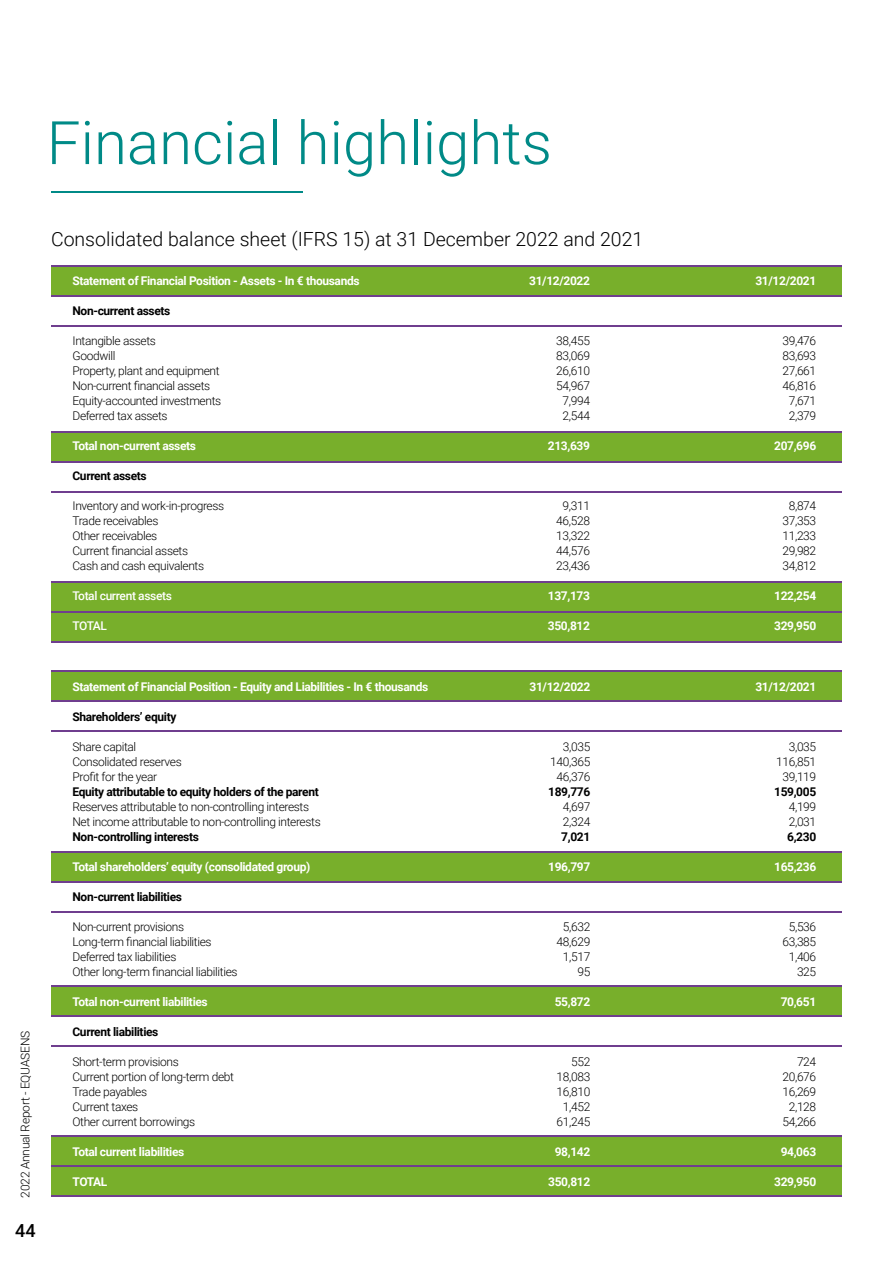
<style>
.page{position:relative;width:893px;height:1263px;background:#fff}
.page>*{position:absolute;margin:0;border:0;box-sizing:border-box;transform-origin:0 0}
.t1{font:300 60px "Roboto";color:#008a87}
.t2{font:300 19.5px "Roboto";color:#000}
.t3{font:500 18px "Roboto";color:#000}
.t4{font:300 12px/15px "Roboto";letter-spacing:-.03em;color:#000}
.t5{font:700 12px "Roboto";letter-spacing:-.03em;color:#fff}
.t6{font:700 12px "Roboto";letter-spacing:-.03em;color:#000}
.t7{font:500 12px "Roboto";letter-spacing:-.03em;color:#fff}
</style>
<div class="page">
<div style="left:51px;top:1136px;width:791px;height:60px;background:#78af2b"></div>
<div style="left:51px;top:986px;width:791px;height:29px;background:#78af2b"></div>
<div style="left:51px;top:852px;width:791px;height:29px;background:#78af2b"></div>
<div style="left:51px;top:671px;width:791px;height:29px;background:#78af2b"></div>
<div style="left:51px;top:266px;width:791px;height:30px;background:#78af2b"></div>
<div style="left:51px;top:431px;width:791px;height:31px;background:#78af2b"></div>
<div style="left:51px;top:582px;width:791px;height:60px;background:#78af2b"></div>
<hr style="left:51px;top:191px;width:252px;height:2px;background:#008a87">
<hr style="left:51px;top:265px;width:791px;height:2px;background:#6f3e8e">
<hr style="left:51px;top:295px;width:791px;height:2px;background:#6f3e8e">
<hr style="left:51px;top:325px;width:791px;height:2px;background:#6f3e8e">
<hr style="left:51px;top:431px;width:791px;height:1px;background:#6f3e8e">
<hr style="left:51px;top:461px;width:791px;height:1px;background:#6f3e8e">
<hr style="left:51px;top:491px;width:791px;height:1px;background:#6f3e8e">
<hr style="left:51px;top:581px;width:791px;height:1px;background:#6f3e8e">
<hr style="left:51px;top:611px;width:791px;height:1px;background:#6f3e8e">
<hr style="left:51px;top:641px;width:791px;height:1px;background:#6f3e8e">
<hr style="left:51px;top:670px;width:791px;height:1px;background:#6f3e8e">
<hr style="left:51px;top:700px;width:791px;height:1px;background:#6f3e8e">
<hr style="left:51px;top:730px;width:791px;height:2px;background:#6f3e8e">
<hr style="left:51px;top:851px;width:791px;height:1px;background:#6f3e8e">
<hr style="left:51px;top:881px;width:791px;height:1px;background:#6f3e8e">
<hr style="left:51px;top:911px;width:791px;height:1px;background:#6f3e8e">
<hr style="left:51px;top:985px;width:791px;height:2px;background:#6f3e8e">
<hr style="left:51px;top:1015px;width:791px;height:2px;background:#6f3e8e">
<hr style="left:51px;top:1045px;width:791px;height:2px;background:#6f3e8e">
<hr style="left:51px;top:1135px;width:791px;height:1px;background:#6f3e8e">
<hr style="left:51px;top:1165px;width:791px;height:1px;background:#6f3e8e">
<hr style="left:51px;top:1195px;width:791px;height:1px;background:#6f3e8e">
<h1 class="t1" style="left:47px;top:101px;width:507px">Financial highlights</h1>
<h2 class="t2" style="left:51px;top:226px;width:594px">Consolidated balance sheet (IFRS 15) at 31 December 2022 and 2021</h2>
<p class="t5" style="left:72px;top:273px;width:289px">Statement of Financial Position - Assets - In € thousands</p>
<p class="t6" style="left:72px;top:303px;width:99px">Non-current assets</p>
<p class="t4" style="left:72px;top:333px;width:150px">Intangible assets<br>Goodwill<br>Property, plant and equipment<br>Non-current financial assets<br>Equity-accounted investments<br>Deferred tax assets</p>
<p class="t5" style="left:72px;top:438px;width:125px">Total non-current assets</p>
<p class="t6" style="left:72px;top:468px;width:76px">Current assets</p>
<p class="t4" style="left:72px;top:498px;width:153px">Inventory and work-in-progress<br>Trade receivables<br>Other receivables<br>Current financial assets<br>Cash and cash equivalents</p>
<p class="t7" style="left:72px;top:588px;width:101px">Total current assets</p>
<p class="t7" style="left:72px;top:618px;width:36px">TOTAL</p>
<p class="t5" style="left:529px;top:273px;width:62px">31/12/2022</p>
<p class="t4" style="left:556px;top:333px;width:35px;text-align:center">38,455<br>83,069<br>26,610<br>54,967<br>7,994<br>2,544</p>
<p class="t5" style="left:548px;top:438px;width:44px">213,639</p>
<p class="t4" style="left:556px;top:498px;width:35px;text-align:center">9,311<br>46,528<br>13,322<br>44,576<br>23,436</p>
<p class="t5" style="left:548px;top:588px;width:44px">137,173</p>
<p class="t5" style="left:548px;top:618px;width:44px">350,812</p>
<p class="t4" style="left:17px;top:1197px;width:168px;rotate:-90deg">2022 Annual Report - EQUASENS</p>
<h3 class="t3" style="left:15px;top:1218px;width:22px">44</h3>
<p class="t5" style="left:72px;top:678px;width:357px">Statement of Financial Position - Equity and Liabilities - In € thousands</p>
<p class="t6" style="left:72px;top:708px;width:105px">Shareholders’ equity</p>
<p class="t4" style="left:72px;top:738px;width:111px">Share capital<br>Consolidated reserves<br>Profit for the year</p>
<p class="t6" style="left:72px;top:783px;width:248px">Equity attributable to equity holders of the parent</p>
<p class="t4" style="left:72px;top:798px;width:250px">Reserves attributable to non-controlling interests<br>Net income attributable to non-controlling interests</p>
<p class="t6" style="left:72px;top:828px;width:128px">Non-controlling interests</p>
<p class="t5" style="left:72px;top:858px;width:239px">Total shareholders’ equity (consolidated group)</p>
<p class="t6" style="left:72px;top:888px;width:111px">Non-current liabilities</p>
<p class="t4" style="left:72px;top:918px;width:167px">Non-current provisions<br>Long-term financial liabilities<br>Deferred tax liabilities<br>Other long-term financial liabilities</p>
<p class="t5" style="left:72px;top:993px;width:137px">Total non-current liabilities</p>
<p class="t6" style="left:72px;top:1023px;width:87px">Current liabilities</p>
<p class="t4" style="left:72px;top:1053px;width:163px">Short-term provisions<br>Current portion of long-term debt<br>Trade payables<br>Current taxes<br>Other current borrowings</p>
<p class="t5" style="left:72px;top:1143px;width:113px">Total current liabilities</p>
<p class="t5" style="left:72px;top:1173px;width:36px">TOTAL</p>
<p class="t5" style="left:529px;top:678px;width:62px">31/12/2022</p>
<p class="t4" style="left:550px;top:738px;width:42px;text-align:right">3,035<br>140,365<br>46,376</p>
<p class="t6" style="left:548px;top:783px;width:44px">189,776</p>
<p class="t4" style="left:563px;top:798px;width:29px">4,697<br>2,324</p>
<p class="t6" style="left:561px;top:828px;width:31px">7,021</p>
<p class="t5" style="left:548px;top:858px;width:44px">196,797</p>
<p class="t4" style="left:557px;top:918px;width:35px;text-align:right">5,632<br>48,629<br>1,517<br>95</p>
<p class="t5" style="left:555px;top:993px;width:37px">55,872</p>
<p class="t4" style="left:557px;top:1053px;width:35px;text-align:right">552<br>18,083<br>16,810<br>1,452<br>61,245</p>
<p class="t5" style="left:555px;top:1143px;width:37px">98,142</p>
<p class="t5" style="left:548px;top:1173px;width:44px">350,812</p>
<p class="t5" style="left:755px;top:273px;width:62px">31/12/2021</p>
<p class="t4" style="left:782px;top:333px;width:35px;text-align:center">39,476<br>83,693<br>27,661<br>46,816<br>7,671<br>2,379</p>
<p class="t5" style="left:774px;top:438px;width:44px">207,696</p>
<p class="t4" style="left:782px;top:498px;width:35px;text-align:center">8,874<br>37,353<br>11,233<br>29,982<br>34,812</p>
<p class="t5" style="left:774px;top:588px;width:44px">122,254</p>
<p class="t5" style="left:774px;top:618px;width:44px">329,950</p>
<p class="t5" style="left:755px;top:678px;width:62px">31/12/2021</p>
<p class="t4" style="left:776px;top:738px;width:42px;text-align:right">3,035<br>116,851<br>39,119</p>
<p class="t6" style="left:774px;top:783px;width:44px">159,005</p>
<p class="t4" style="left:789px;top:798px;width:29px">4,199<br>2,031</p>
<p class="t6" style="left:787px;top:828px;width:31px">6,230</p>
<p class="t5" style="left:774px;top:858px;width:44px">165,236</p>
<p class="t4" style="left:782px;top:918px;width:35px;text-align:right">5,536<br>63,385<br>1,406<br>325</p>
<p class="t5" style="left:781px;top:993px;width:37px">70,651</p>
<p class="t4" style="left:782px;top:1053px;width:35px;text-align:right">724<br>20,676<br>16,269<br>2,128<br>54,266</p>
<p class="t5" style="left:781px;top:1143px;width:37px">94,063</p>
<p class="t5" style="left:774px;top:1173px;width:44px">329,950</p>
</div>
